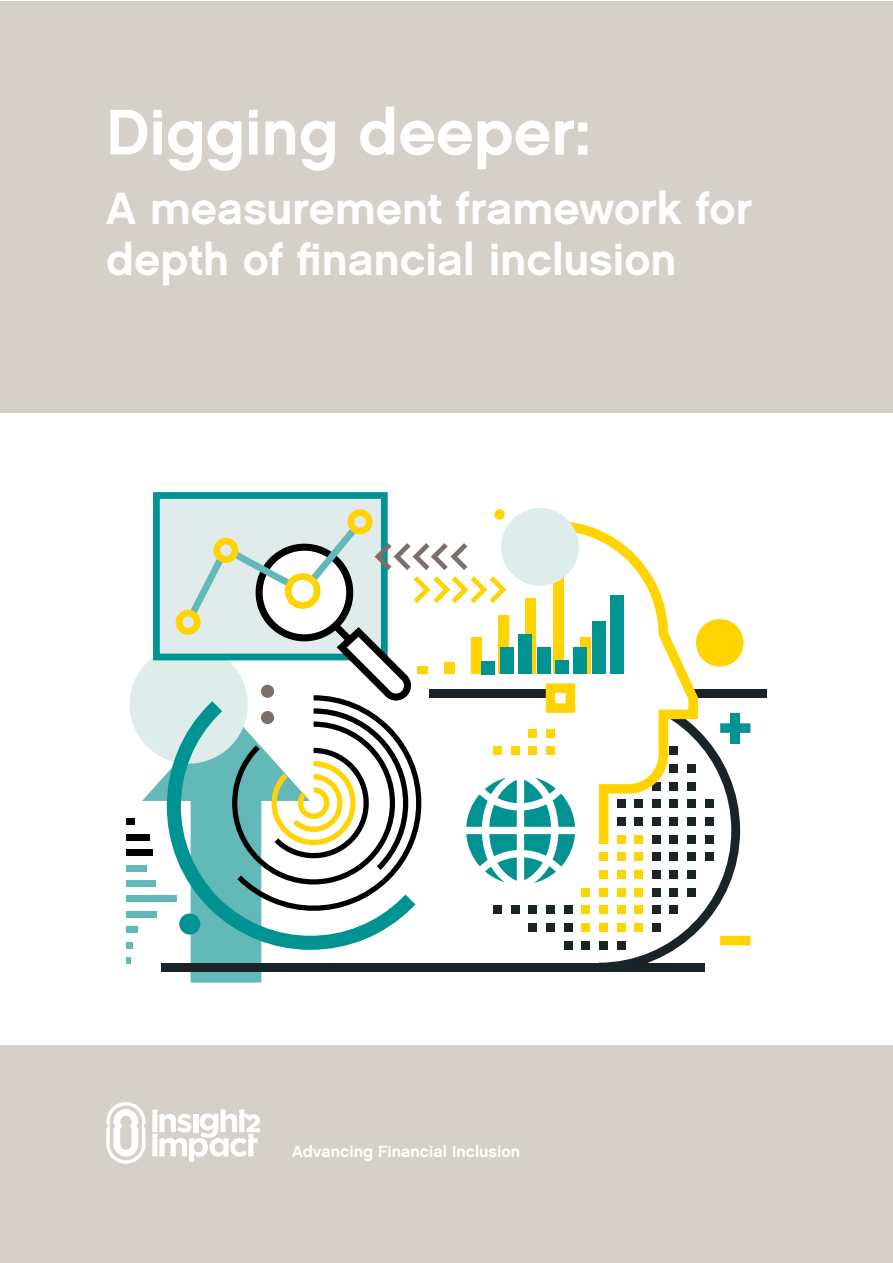
<style>
.page{position:relative;width:893px;height:1263px;background:#fff}
.page>*{position:absolute;margin:0;border:0;box-sizing:border-box;transform-origin:0 0}
.t1{font:64.5px "Chalet New York Nineteen Sixty";color:#fff}
.t2{font:45px/51px "Chalet New York Nineteen Sixty";color:#fff}
.t3{font:16.35px "Chalet New York Nineteen Sixty";color:#fff}
</style>
<div class="page">
<div style="left:0;top:1px;width:892px;height:411px;background:#d5d0ca"></div>
<div style="left:0;top:1046px;width:892px;height:217px;background:#d5d0ca"></div>
<svg style="left:106px;top:1102px;width:39px;height:62px"></svg>
<svg style="left:152px;top:1109px;width:108px;height:53px"></svg>
<div style="left:696px;top:619px;width:47px;height:48px;background:#ffd400;border-radius:50%"></div>
<svg style="left:142px;top:789px;width:168px;height:194px"></svg>
<div style="left:129px;top:645px;width:119px;height:119px;background:#deedec;border-radius:50%"></div>
<svg style="left:163px;top:921px;width:147px;height:37px"></svg>
<svg style="left:167px;top:921px;width:230px;height:29px"></svg>
<svg style="left:126px;top:957px;width:5px;height:6px"></svg>
<div style="left:126px;top:942px;width:7px;height:6px;background:#62b9b8"></div>
<div style="left:126px;top:926px;width:12px;height:7px;background:#62b9b8"></div>
<div style="left:126px;top:911px;width:30px;height:6px;background:#62b9b8"></div>
<div style="left:126px;top:896px;width:51px;height:6px;background:#62b9b8"></div>
<div style="left:126px;top:880px;width:30px;height:6px;background:#62b9b8"></div>
<div style="left:126px;top:865px;width:21px;height:6px;background:#62b9b8"></div>
<div style="left:126px;top:850px;width:27px;height:6px;background:#000"></div>
<div style="left:126px;top:834px;width:24px;height:6px;background:#000"></div>
<div style="left:126px;top:819px;width:9px;height:6px;background:#000"></div>
<div style="left:179px;top:913px;width:21px;height:21px;background:#009391;border-radius:50%"></div>
<div style="left:720px;top:723px;width:30px;height:10px;background:#009391"></div>
<div style="left:720px;top:936px;width:30px;height:9px;background:#ffd400"></div>
<div style="left:511px;top:746px;width:9px;height:9px;background:#ffd400"></div>
<div style="left:581px;top:888px;width:9px;height:8px;background:#ffd400"></div>
<div style="left:581px;top:905px;width:9px;height:9px;background:#ffd400"></div>
<div style="left:511px;top:905px;width:9px;height:9px;background:#1a2428"></div>
<div style="left:564px;top:941px;width:8px;height:8px;background:#1a2428"></div>
<div style="left:528px;top:923px;width:9px;height:9px;background:#1a2428"></div>
<div style="left:546px;top:905px;width:9px;height:9px;background:#1a2428"></div>
<div style="left:528px;top:905px;width:9px;height:9px;background:#1a2428"></div>
<div style="left:564px;top:905px;width:8px;height:9px;background:#1a2428"></div>
<div style="left:581px;top:923px;width:9px;height:9px;background:#ffd400"></div>
<div style="left:546px;top:923px;width:9px;height:9px;background:#1a2428"></div>
<div style="left:564px;top:923px;width:8px;height:9px;background:#1a2428"></div>
<div style="left:581px;top:941px;width:9px;height:8px;background:#1a2428"></div>
<svg style="left:599px;top:713px;width:141px;height:250px"></svg>
<div style="left:429px;top:689px;width:338px;height:9px;background:#1a2428"></div>
<div style="left:161px;top:963px;width:544px;height:8px;background:#1a2428"></div>
<svg style="left:524px;top:843px;width:50px;height:40px"></svg>
<svg style="left:153px;top:492px;width:364px;height:429px"></svg>
<svg style="left:519px;top:521px;width:179px;height:322px"></svg>
<div style="left:417px;top:667px;width:10px;height:7px;background:#ffd400"></div>
<div style="left:444px;top:662px;width:11px;height:12px;background:#ffd400"></div>
<div style="left:471px;top:638px;width:11px;height:36px;background:#ffd400"></div>
<div style="left:498px;top:616px;width:11px;height:58px;background:#ffd400"></div>
<div style="left:525px;top:598px;width:11px;height:76px;background:#ffd400"></div>
<div style="left:553px;top:573px;width:11px;height:101px;background:#ffd400"></div>
<div style="left:580px;top:638px;width:11px;height:36px;background:#ffd400"></div>
<div style="left:482px;top:661px;width:13px;height:13px;background:#009391"></div>
<div style="left:500px;top:648px;width:13px;height:26px;background:#009391"></div>
<div style="left:518px;top:635px;width:14px;height:39px;background:#009391"></div>
<div style="left:537px;top:647px;width:13px;height:27px;background:#009391"></div>
<div style="left:555px;top:661px;width:13px;height:13px;background:#009391"></div>
<div style="left:574px;top:648px;width:13px;height:26px;background:#009391"></div>
<div style="left:592px;top:621px;width:13px;height:53px;background:#009391"></div>
<div style="left:611px;top:595px;width:13px;height:79px;background:#009391"></div>
<svg style="left:546px;top:683px;width:29px;height:30px"></svg>
<div style="left:501px;top:508px;width:78px;height:78px;background:#deedec;border-radius:50%"></div>
<h1 class="t1" style="left:106px;top:93px;width:486px">Digging deeper:</h1>
<p class="t2" style="left:106px;top:182px;width:647px">A measurement framework for depth of financial inclusion</p>
<p class="t3" style="left:292px;top:1141px;width:229px">Advancing Financial Inclusion</p>
</div>
